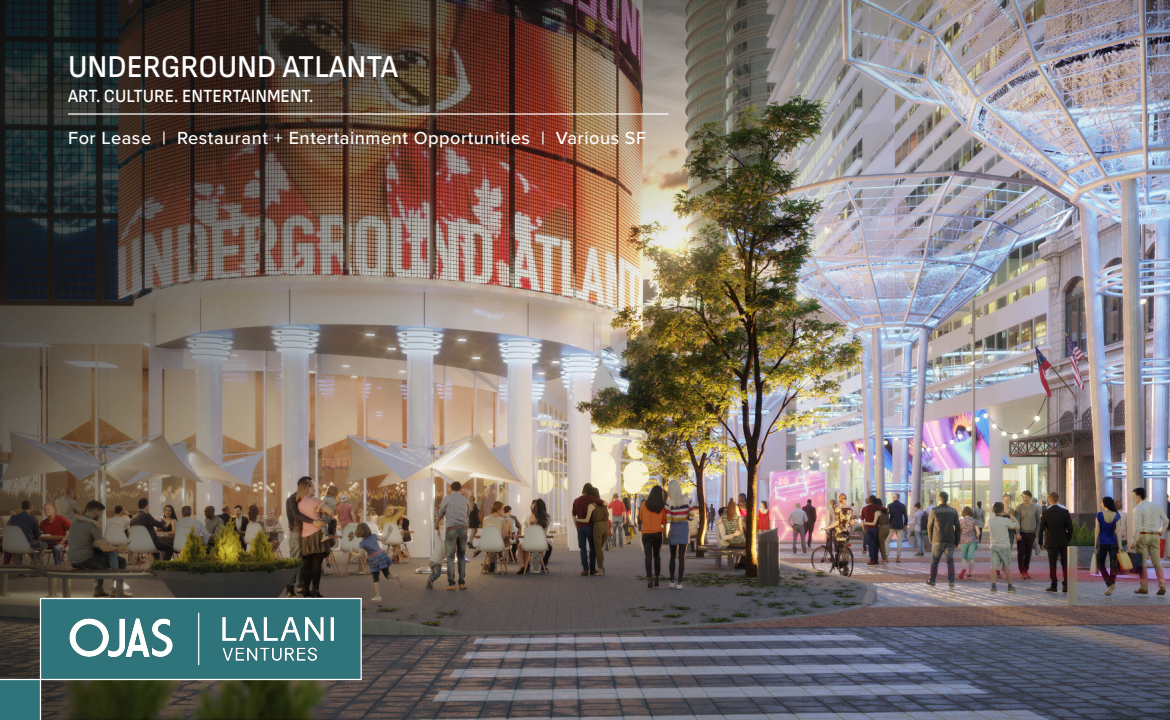
<style>
.page{position:relative;width:1170px;height:720px;background:#fff}
.page>*{position:absolute;margin:0;border:0;box-sizing:border-box;transform-origin:0 0}
.t1{font:31.75px "Sofia Sans";color:#fff;scale:.94 1}
.t2{font:18.5px "Sofia Sans";color:#fff;scale:.94 1}
.t3{font:500 18.12px "Proxima Nova";letter-spacing:.03em;color:#fff}
</style>
<div class="page">
<img style="left:0;top:0;width:1170px;height:720px">
<div style="left:40px;top:598px;width:322px;height:82px;background:#30747b;border:1px solid #fff"></div>
<svg style="left:0;top:679px;width:41px;height:41px;background:#3b7b82"></svg>
<img style="left:69px;top:618px;width:104px;height:40px">
<hr style="left:68px;top:113px;width:601px;height:2px;background:#fff">
<img style="left:223px;top:617px;width:111px;height:44px">
<hr style="left:198px;top:613px;width:1px;height:52px;background:#fff">
<h1 class="t1" style="left:68px;top:49px;width:353px">UNDERGROUND ATLANTA</h1>
<p class="t2" style="left:68px;top:86px;width:263px">ART. CULTURE. ENTERTAINMENT.</p>
<p class="t3" style="left:68px;top:125px;width:580px">For Lease | Restaurant + Entertainment Opportunities | Various SF</p>
</div>
